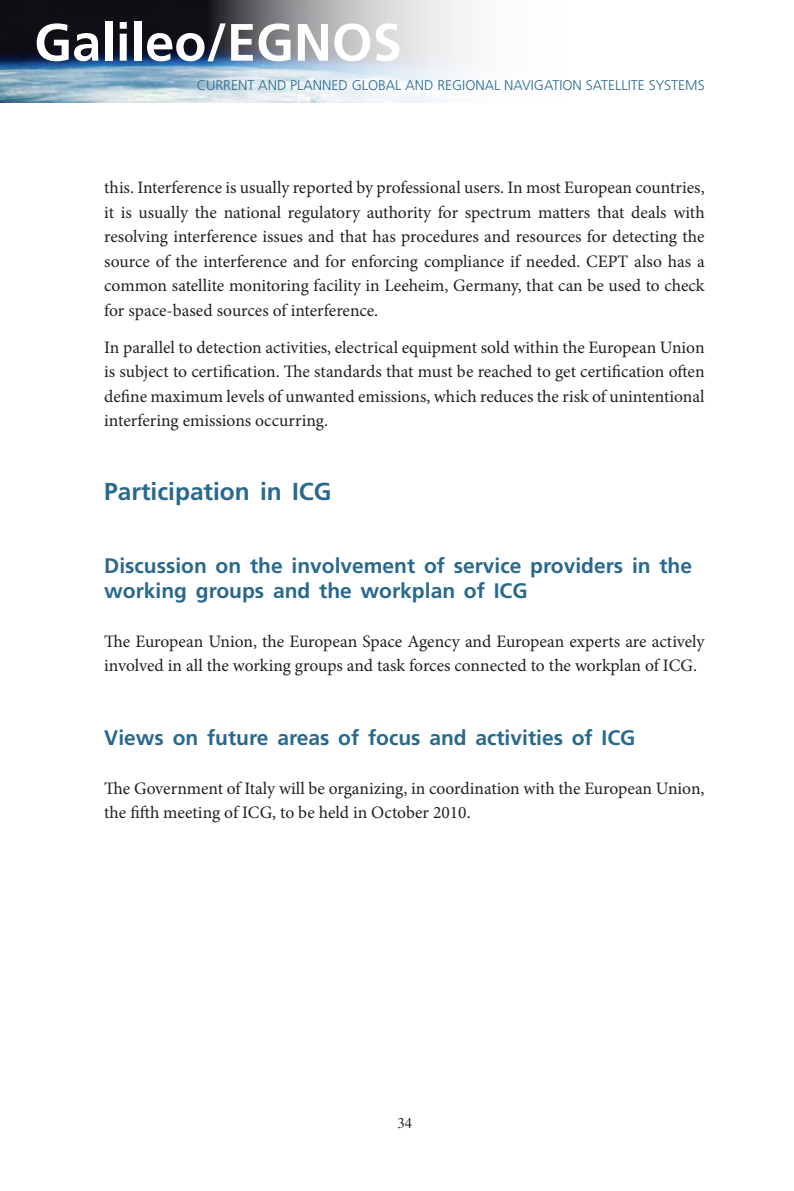
<style>
.page{position:relative;width:794px;height:1191px;background:#fff}
.page>*{position:absolute;margin:0;border:0;box-sizing:border-box;transform-origin:0 0}
.t1{font:700 52.5px "Frutiger";color:#fff}
.t2{font:700 24.5px "Frutiger";color:#29698d}
.t3{font:700 21px/24.5px "Frutiger";color:#29698d}
.t4{font:17.5px/24.5px "Minion Pro";color:#231f20;text-align:justify}
.t5{font:14.88px "Times";color:#231f20}
.t6{font:300 14px "Frutiger";color:#29698d}
</style>
<div class="page">
<img style="left:0;top:0;width:465px;height:103px">
<h1 class="t1" style="left:34px;top:12px;width:369px">Galileo/EGNOS</h1>
<p class="t6" style="left:197px;top:77px;width:508px">CURRENT AND PLANNED GLOBAL AND REGIONAL NAVIGATION SATELLITE SYSTEMS</p>
<p class="t4" style="left:104px;top:175px;width:602px">this. Interference is usually reported by professional users. In most European countries, it is usually the national regulatory authority for spectrum matters that deals with resolving interference issues and that has procedures and resources for detecting the source of the interference and for enforcing compliance if needed. CEPT also has a common satellite monitoring facility in Leeheim, Germany, that can be used to check for space-based sources of interference.</p>
<p class="t4" style="left:104px;top:335px;width:602px">In parallel to detection activities, electrical equipment sold within the European Union is subject to certification. The standards that must be reached to get certification often define maximum levels of unwanted emissions, which reduces the risk of unintentional interfering emissions occurring.</p>
<h2 class="t2" style="left:104px;top:477px;width:229px">Participation in ICG</h2>
<p class="t3" style="left:104px;top:553px;width:589px">Discussion on the involvement of service providers in the working groups and the workplan of ICG</p>
<p class="t4" style="left:104px;top:629px;width:602px">The European Union, the European Space Agency and European experts are actively involved in all the working groups and task forces connected to the workplan of ICG.</p>
<p class="t3" style="left:104px;top:725px;width:532px">Views on future areas of focus and activities of ICG</p>
<p class="t4" style="left:104px;top:776px;width:602px">The Government of Italy will be organizing, in coordination with the European Union, the fifth meeting of ICG, to be held in October 2010.</p>
<p class="t5" style="left:397px;top:1114px;width:16px">34</p>
</div>
